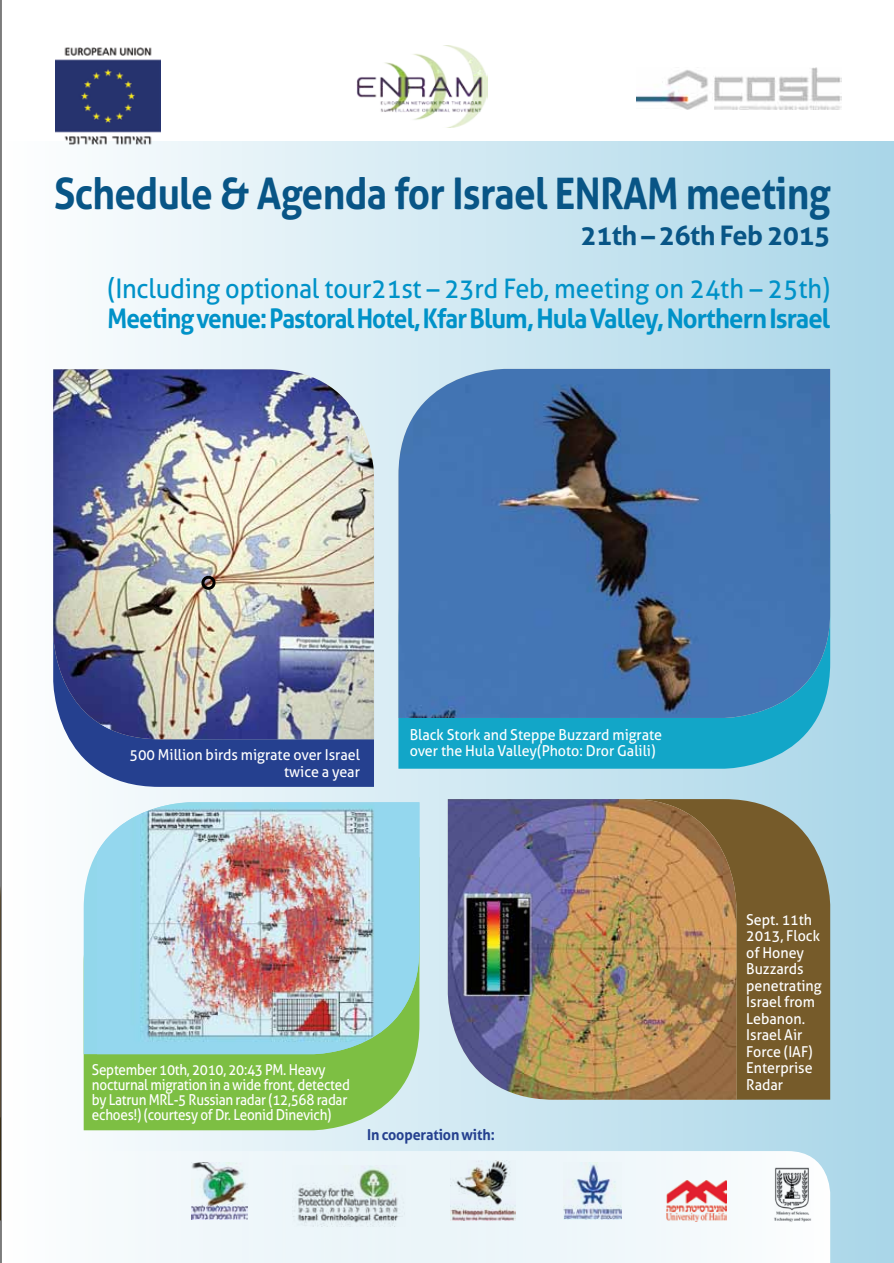
<style>
.page{position:relative;width:894px;height:1263px;background:#fff}
.page>*{position:absolute;margin:0;border:0;box-sizing:border-box;transform-origin:0 0}
.t1{font:700 43.5px "Aller";letter-spacing:-.015em;color:#085586;scale:.89 1}
.t2{font:700 27px "Aller";letter-spacing:-.035em;color:#0092c8;scale:.9 1}
.t3{font:27px "Aller";letter-spacing:-.01em;color:#0092c8;scale:.94 1}
.t4{font:700 27px "Aller";letter-spacing:-.02em;color:#085586}
.t5{font:15px/16.5px "Aller";color:#fff;scale:.95 1}
.t6{font:15px/15px "Aller";letter-spacing:-.02em;color:#fff;scale:.9 1}
.t7{font:700 15px "Aller";letter-spacing:-.01em;color:#25408f;scale:.95 1}
</style>
<div class="page">
<hr style="left:0;top:0;width:1px;height:1263px;background:#a7d5e8">
<div style="left:2px;top:141px;width:892px;height:1122px;background:linear-gradient(to right,#fff,#a9d6e8)"></div>
<svg style="left:0;top:1151px;width:830px;height:112px;fill:#f1f8fb"></svg>
<svg style="left:0;top:1117px;width:1px;height:103px"></svg>
<img style="left:0;top:792px;width:1px;height:325px">
<hr style="left:1px;top:0;width:1px;height:1263px;background:#000">
<svg style="left:736px;top:799px;width:94px;height:301px;fill:#765b2a"></svg>
<svg style="left:84px;top:1054px;width:335px;height:76px;fill:#7dbf43"></svg>
<svg style="left:398px;top:718px;width:432px;height:51px;fill:#12a6c8"></svg>
<svg style="left:53px;top:739px;width:321px;height:48px;fill:#25408f"></svg>
<img style="left:53px;top:369px;width:321px;height:370px">
<img style="left:398px;top:369px;width:432px;height:349px">
<img style="left:448px;top:799px;width:288px;height:301px">
<svg style="left:84px;top:802px;width:13px;height:252px;fill:#92d7eb"></svg>
<img style="left:97px;top:802px;width:322px;height:252px">
<img style="left:357px;top:45px;width:131px;height:83px">
<img style="left:191px;top:1162px;width:57px;height:58px">
<img style="left:666px;top:1181px;width:60px;height:40px">
<img style="left:292px;top:1166px;width:114px;height:60px">
<img style="left:450px;top:1160px;width:65px;height:60px">
<img style="left:563px;top:1162px;width:58px;height:58px">
<img style="left:771px;top:1167px;width:43px;height:55px">
<img style="left:636px;top:67px;width:206px;height:43px">
<img style="left:55px;top:47px;width:105px;height:99px">
<div style="left:201px;top:576px;width:15px;height:14px;border:3px solid #000;border-radius:50%"></div>
<h1 class="t1" style="left:54px;top:167px;width:874px">Schedule &amp; Agenda for Israel ENRAM meeting</h1>
<h2 class="t4" style="left:580px;top:219px;width:251px">21th – 26th Feb 2015</h2>
<h2 class="t3" style="left:107px;top:272px;width:770px">(Including optional tour21st – 23rd Feb, meeting on 24th – 25th)</h2>
<h2 class="t2" style="left:107px;top:302px;width:804px">Meeting venue: Pastoral Hotel, Kfar Blum, Hula Valley, Northern Israel</h2>
<p class="t5" style="left:129px;top:747px;width:244px;text-align:right">500 Million birds migrate over Israel twice a year</p>
<p class="t5" style="left:410px;top:726px;width:267px">Black Stork and Steppe Buzzard migrate over the Hula Valley(Photo: Dror Galili)</p>
<p class="t6" style="left:92px;top:1062px;width:288px">September 10th, 2010, 20:43 PM. Heavy nocturnal migration in a wide front, detected by Latrun MRL-5 Russian radar (12,568 radar echoes!) (courtesy of Dr. Leonid Dinevich)</p>
<p class="t7" style="left:367px;top:1125px;width:136px">In cooperation with:</p>
<p class="t5" style="left:746px;top:911px;width:81px">Sept. 11th<br>2013, Flock of Honey<br>Buzzards penetrating<br>Israel from<br>Lebanon.<br>Israel Air<br>Force (IAF)<br>Enterprise<br>Radar</p>
</div>
